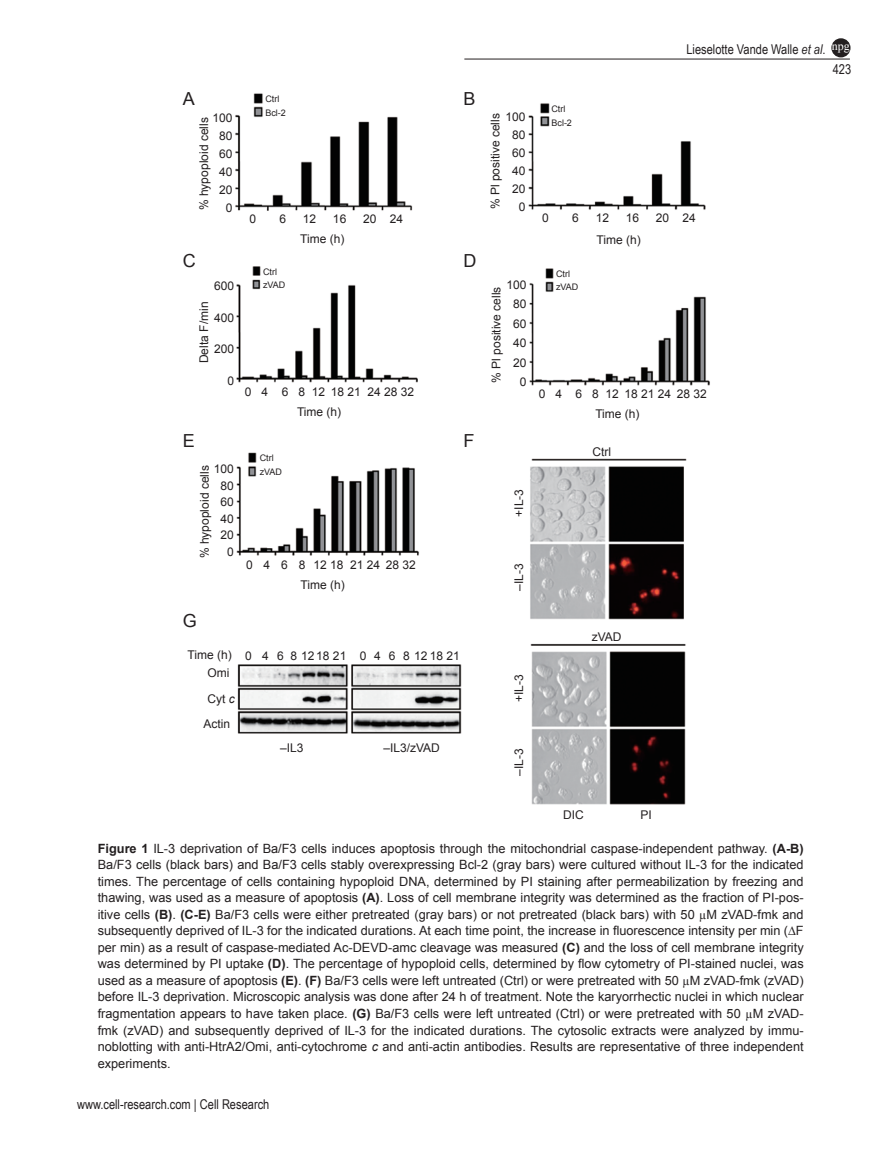
<style>
.page{position:relative;width:893px;height:1170px;background:#fff}
.page>*{position:absolute;margin:0;border:0;box-sizing:border-box;transform-origin:0 0}
.t1{font:18px "Arial";color:#231f20}
.t2{font:13.5px "Arial Narrow";color:#231f20}
.t3{font:12.75px/16.5px "Arial";color:#231f20;text-align:justify}
.t4{font:12.75px "Arial MT2";letter-spacing:-.005em;color:#231f20}
.t5{font:12px/18px "Arial";color:#231f20;text-align:right}
.t6{font:12px "Times New Roman PSMT2";color:#fff}
.t7{font:9px/13.5px "Arial";color:#231f20}
.s1{font-style:italic}
.s2{font-weight:700}
.s3{font-family:"Times New Roman PSMT2"}
.s4{font-family:"Arial"}
.s5{font-family:"Arial";font-weight:700}
</style>
<div class="page">
<hr style="left:464px;top:59px;width:386px;height:1px;background:#231f20">
<div style="left:832px;top:39px;width:18px;height:18px;background:#231f20;border-radius:50%"></div>
<div style="left:831px;top:38px;width:19px;height:19px;border:2px solid #231f20;border-radius:50%"></div>
<img style="left:235px;top:93px;width:475px;height:712px">
<p class="t6" style="left:832px;top:38px;width:19px">npg</p>
<p class="t2" style="left:686px;top:40px;width:141px">Lieselotte Vande Walle <span class="s1">et al</span>.</p>
<h1 class="t1" style="left:183px;top:87px;width:14px">A</h1>
<p class="t5" style="left:212px;top:109px;width:22px">100<br>80<br>60<br>40<br>20<br>0</p>
<p class="t5" style="left:195px;top:210px;width:94px;rotate:-90deg">% hypoploid cells</p>
<h1 class="t1" style="left:183px;top:249px;width:14px">C</h1>
<p class="t5" style="left:214px;top:277px;width:22px">600</p>
<p class="t5" style="left:214px;top:308px;width:22px">400</p>
<p class="t5" style="left:214px;top:340px;width:22px">200</p>
<p class="t5" style="left:227px;top:371px;width:8px">0</p>
<p class="t5" style="left:195px;top:363px;width:63px;rotate:-90deg">Delta F/min</p>
<h1 class="t1" style="left:183px;top:429px;width:14px">E</h1>
<p class="t5" style="left:214px;top:461px;width:22px;line-height:16.5px">100<br>80<br>60<br>40<br>20<br>0</p>
<p class="t5" style="left:196px;top:558px;width:94px;rotate:-90deg">% hypoploid cells</p>
<h1 class="t1" style="left:183px;top:609px;width:16px">G</h1>
<p class="t5" style="left:188px;top:646px;width:46px">Time (h)<br>Omi</p>
<p class="t5" style="left:204px;top:685px;width:33px;line-height:25.5px;text-align:center">Cyt <span class="s1">c<br></span>Actin</p>
<p class="t7" style="left:265px;top:93px;width:22px">Ctrl<br>Bcl-2</p>
<h1 class="t1" style="left:463px;top:87px;width:14px">B</h1>
<p class="t5" style="left:505px;top:108px;width:22px">100<br>80<br>60<br>40<br>20<br>0</p>
<p class="t5" style="left:486px;top:209px;width:98px;rotate:-90deg">% Pl positive cells</p>
<p class="t7" style="left:551px;top:102px;width:22px">Ctrl<br>Bcl-2</p>
<p class="t5" style="left:250px;top:210px;width:8px">0</p>
<p class="t5" style="left:280px;top:210px;width:8px">6</p>
<p class="t5" style="left:303px;top:210px;width:15px">12</p>
<p class="t5" style="left:333px;top:210px;width:15px">16</p>
<p class="t5" style="left:363px;top:210px;width:42px">20 24</p>
<p class="t5" style="left:542px;top:209px;width:8px">0</p>
<p class="t5" style="left:572px;top:209px;width:8px">6</p>
<p class="t5" style="left:596px;top:209px;width:15px">12</p>
<p class="t5" style="left:626px;top:209px;width:15px">16</p>
<p class="t5" style="left:656px;top:209px;width:42px">20 24</p>
<p class="t5" style="left:300px;top:229px;width:46px">Time (h)</p>
<p class="t5" style="left:596px;top:231px;width:46px">Time (h)</p>
<h1 class="t1" style="left:463px;top:249px;width:14px">D</h1>
<p class="t7" style="left:263px;top:265px;width:24px">Ctrl zVAD</p>
<p class="t7" style="left:556px;top:267px;width:24px">Ctrl zVAD</p>
<p class="t5" style="left:506px;top:275px;width:22px;line-height:19.5px">100<br>80<br>60<br>40<br>20<br>0</p>
<p class="t5" style="left:487px;top:383px;width:98px;rotate:-90deg">% Pl positive cells</p>
<p class="t5" style="left:245px;top:383px;width:171px">0 4 6 8 12 18 21 24 28 32</p>
<p class="t5" style="left:539px;top:385px;width:169px">0 4 6 8 12 18 21 24 28 32</p>
<p class="t7" style="left:260px;top:451px;width:24px">Ctrl zVAD</p>
<p class="t5" style="left:297px;top:402px;width:46px">Time (h)</p>
<p class="t5" style="left:301px;top:554px;width:117px;line-height:20.4px;text-align:left;text-indent:-55px">0 4 6 8 12 18 21 24 28 32<br>Time (h)</p>
<h1 class="t1" style="left:463px;top:429px;width:12px">F</h1>
<p class="t5" style="left:245px;top:646px;width:216px">0 4 6 8 12 18 21 0 4 6 8 12 18 21</p>
<p class="t5" style="left:280px;top:739px;width:25px">–IL3</p>
<p class="t5" style="left:383px;top:739px;width:58px">–IL3/zVAD</p>
<p class="t5" style="left:510px;top:516px;width:29px;rotate:-90deg">+IL-3</p>
<p class="t5" style="left:510px;top:590px;width:29px;rotate:-90deg">–IL-3</p>
<p class="t5" style="left:510px;top:702px;width:29px;rotate:-90deg">+IL-3</p>
<p class="t5" style="left:510px;top:776px;width:29px;rotate:-90deg">–IL-3</p>
<p class="t5" style="left:595px;top:404px;width:46px">Time (h)</p>
<p class="t5" style="left:593px;top:443px;width:20px">Ctrl</p>
<p class="t5" style="left:592px;top:628px;width:31px">zVAD</p>
<p class="t5" style="left:563px;top:805px;width:22px">DIC</p>
<p class="t5" style="left:641px;top:805px;width:13px">PI</p>
<p class="t3" style="left:98px;top:840px;width:707px"><span class="s2">Figure 1</span> IL-3 deprivation of Ba/F3 cells induces apoptosis through the mitochondrial caspase-independent pathway. <span class="s2">(A-B)<br></span>Ba/F3 cells (black bars) and Ba/F3 cells stably overexpressing Bcl-2 (gray bars) were cultured without IL-3 for the indicated times. The percentage of cells containing hypoploid DNA, determined by PI staining after permeabilization by freezing and thawing, was used as a measure of apoptosis <span class="s2">(A)</span>. Loss of cell membrane integrity was determined as the fraction of PI-pos&shy;itive cells <span class="s2">(B)</span>. <span class="s2">(C-E)</span> Ba/F3 cells were either pretreated (gray bars) or not pretreated (black bars) with 50 <span class="s3">µ</span>M zVAD-fmk and</p>
<p class="t4" style="left:98px;top:922px;width:707px">subsequently deprived of IL-3 for the indicated durations. At each time point, the increase in fluorescence intensity per min (∆F</p>
<p class="t3" style="left:98px;top:939px;width:707px">per min) as a result of caspase-mediated Ac-DEVD-amc cleavage was measured <span class="s2">(C)</span> and the loss of cell membrane integrity</p>
<p class="t4" style="left:98px;top:955px;width:707px"><span class="s4">was determined by PI uptake</span> <span class="s5">(D)</span>. The percentage of hypoploid cells, determined by flow cytometry of PI-stained nuclei, was</p>
<p class="t3" style="left:98px;top:972px;width:707px">used as a measure of apoptosis <span class="s2">(E)</span>. <span class="s2">(F)</span> Ba/F3 cells were left untreated (Ctrl) or were pretreated with 50 <span class="s3">µ</span>M zVAD-fmk (zVAD) before IL-3 deprivation. Microscopic analysis was done after 24 h of treatment. Note the karyorrhectic nuclei in which nuclear fragmentation appears to have taken place. <span class="s2">(G)</span> Ba/F3 cells were left untreated (Ctrl) or were pretreated with 50 <span class="s3">µ</span>M zVAD&shy;fmk (zVAD) and subsequently deprived of IL-3 for the indicated durations. The cytosolic extracts were analyzed by immu&shy;noblotting with anti-HtrA2/Omi, anti-cytochrome <span class="s1">c</span> and anti-actin antibodies. Results are representative of three independent experiments.</p>
<p class="t2" style="left:77px;top:1094px;width:194px">www.cell-research.com | Cell Research</p>
<p class="t2" style="left:833px;top:59px;width:20px">423</p>
</div>
